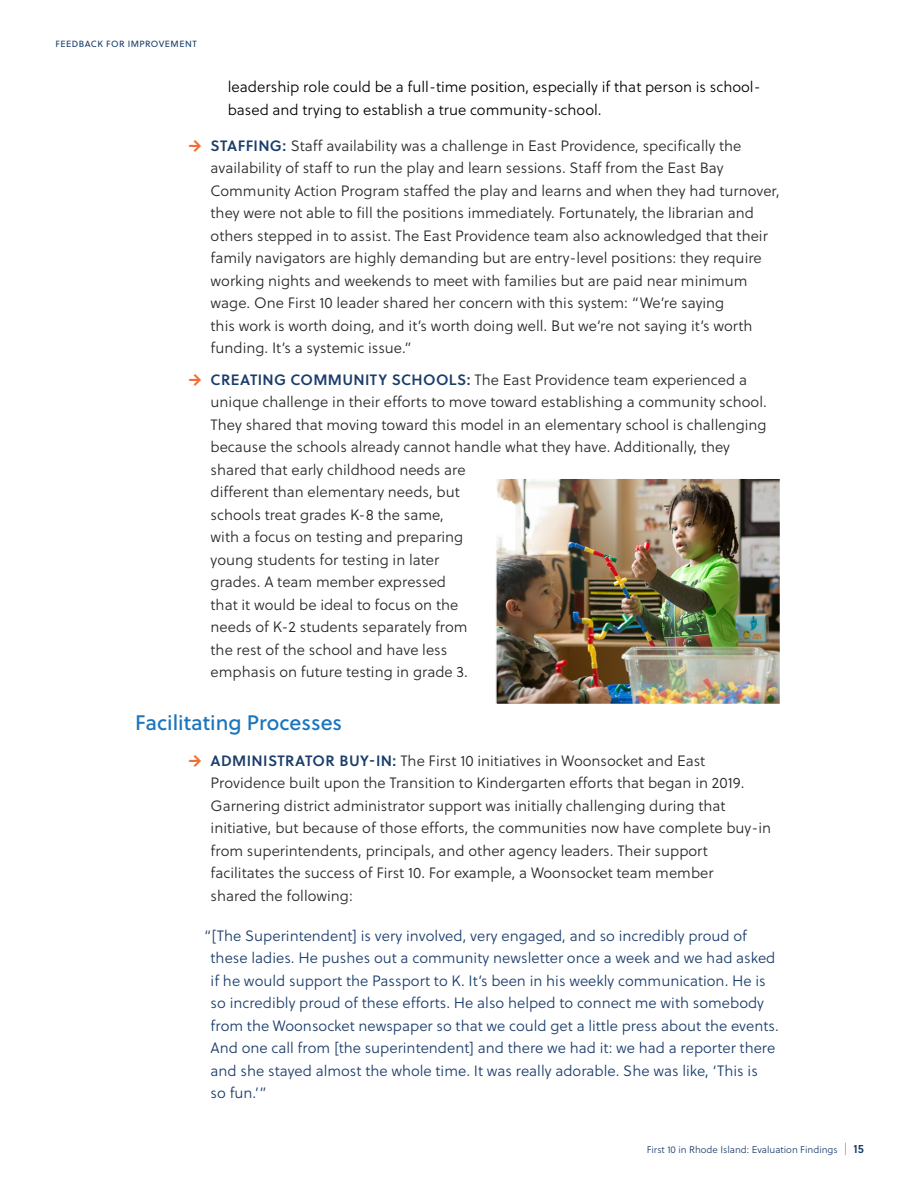
<style>
.page{position:relative;width:918px;height:1188px;background:#fff}
.page>*{position:absolute;margin:0;border:0;box-sizing:border-box;transform-origin:0 0}
.t1{font:21px "Soleil Bk";color:#1c75bd}
.t2{font:15px/22.5px "Soleil Lt";color:#292829}
.t3{font:15px/22.5px "Soleil Lt";color:#1a3d6b}
.t4{font:15px/22.5px "Soleil Lt";color:#000}
.t5{font:9.75px "Soleil Lt";color:#1a3d6b}
.t6{font:9px "Soleil";letter-spacing:.05em;color:#1a3d6b}
.s1{font-size:15.15px}
.s2{font-family:"Soleil Sb";color:#1a3d6b}
.s3{font-size:12px;color:#f26629}
.s4{font-family:"Soleil Sb";font-size:12px}
</style>
<div class="page">
<img style="left:498px;top:480px;width:280px;height:222px">
<div style="left:495px;top:477px;width:286px;height:228px;border:2px solid #fff"></div>
<p class="t6" style="left:56px;top:37px;width:143px">FEEDBACK FOR IMPROVEMENT</p>
<p class="t4" style="left:228px;top:76px;width:535px"><span class="s1">leadership role</span> could be a full-time position, especially if that person is school&shy;based and trying to establish a true community-school.</p>
<p class="t2" style="left:211px;top:134px;width:571px"><span class="s2">STAFFING:</span> Staff availability was a challenge in East Providence, specifically the availability of staff to run the play and learn sessions. Staff from the East Bay Community Action Program staffed the play and learns and when they had turnover, they were not able to fill the positions immediately. Fortunately, the librarian and others stepped in to assist. The East Providence team also acknowledged that their family navigators are highly demanding but are entry-level positions: they require working nights and weekends to meet with families but are paid near minimum wage. One First 10 leader shared her concern with this system: “We’re saying<br>this work is worth doing, and it’s worth doing well. But we’re not saying it’s worth funding. It’s a systemic issue.”</p>
<p class="t2" style="left:211px;top:368px;width:558px"><span class="s2">CREATING COMMUNITY SCHOOLS:</span> The East Providence team experienced a unique challenge in their efforts to move toward establishing a community school.<br>They shared that moving toward this model in an elementary school is challenging because the schools already cannot handle what they have. Additionally, they shared that early childhood needs are<br>different than elementary needs, but<br>schools treat grades K-8 the same,<br>with a focus on testing and preparing<br>young students for testing in later<br>grades. A team member expressed<br>that it would be ideal to focus on the<br>needs of K-2 students separately from<br>the rest of the school and have less<br>emphasis on future testing in grade 3.</p>
<h1 class="t1" style="left:135px;top:707px;width:209px">Facilitating Processes</h1>
<p class="t2" style="left:211px;top:749px;width:562px"><span class="s2">ADMINISTRATOR BUY-IN:</span> The First 10 initiatives in Woonsocket and East Providence built upon the Transition to Kindergarten efforts that began in 2019.<br>Garnering district administrator support was initially challenging during that initiative, but because of those efforts, the communities now have complete buy-in from superintendents, principals, and other agency leaders. Their support facilitates the success of First 10. For example, a Woonsocket team member<br>shared the following:</p>
<p class="t3" style="left:211px;top:924px;width:570px;text-indent:-6px">“[The Superintendent] is very involved, very engaged, and so incredibly proud of these ladies. He pushes out a community newsletter once a week and we had asked if he would support the Passport to K. It’s been in his weekly communication. He is so incredibly proud of these efforts. He also helped to connect me with somebody from the Woonsocket newspaper so that we could get a little press about the events.<br>And one call from [the superintendent] and there we had it: we had a reporter there and she stayed almost the whole time. It was really adorable. She was like, ‘This is<br>so fun.’”</p>
<p class="t5" style="left:647px;top:1143px;width:219px">First 10 in Rhode Island: Evaluation Findings <span class="s3">|</span> <span class="s4">15</span></p>
</div>
